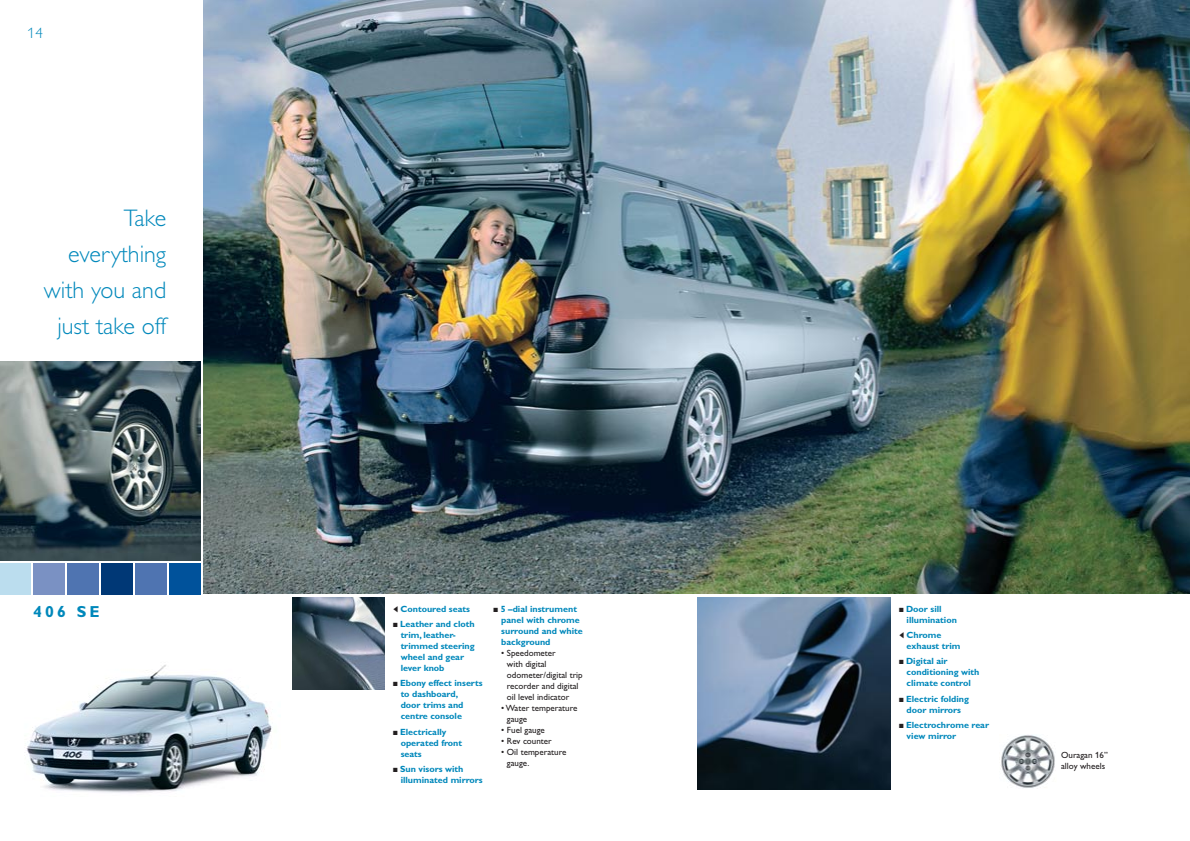
<style>
.page{position:relative;width:1190px;height:841px;background:#fff}
.page>*{position:absolute;margin:0;border:0;box-sizing:border-box;transform-origin:0 0}
.t1{font:300 24px/36px "Gill Alt One";color:#08b;text-align:right}
.t2{font:700 16px "Gill Alt One";color:#08b}
.t3{font:300 15px "Gill Alt One";color:#08b}
.t4{font:700 9px/11px "Gill Alt One";color:#08b}
.t5{font:9px/11px "Gill Alt One";color:#231f20}
.s1{color:#231f20}
.s2{font-family:"European Pi Three";font-weight:400;font-size:8px;color:#231f20}
</style>
<div class="page">
<img style="left:26px;top:665px;width:246px;height:128px">
<img style="left:698px;top:597px;width:192px;height:193px">
<img style="left:0;top:362px;width:200px;height:198px">
<img style="left:292px;top:597px;width:93px;height:92px">
<div style="left:169px;top:563px;width:31px;height:31px;background:#00529b"></div>
<div style="left:135px;top:563px;width:31px;height:31px;background:#4f74b1"></div>
<div style="left:101px;top:563px;width:31px;height:31px;background:#003876"></div>
<div style="left:67px;top:563px;width:31px;height:31px;background:#4f74b1"></div>
<div style="left:33px;top:563px;width:31px;height:31px;background:#7a91c3"></div>
<div style="left:0;top:563px;width:30px;height:31px;background:#bde"></div>
<img style="left:1001px;top:735px;width:54px;height:53px">
<img style="left:203px;top:0;width:987px;height:594px">
<h3 class="t3" style="left:27px;top:27px;width:17px">14</h3>
<h1 class="t1" style="left:44px;top:202px;width:124px">Take everything with you and just take off</h1>
<h2 class="t2" style="left:33px;top:605px;width:68px">406 SE</h2>
<p class="t4" style="left:907px;top:604px;width:52px;text-indent:-8px"><span class="s1">■</span> Door sill illumination</p>
<p class="t4" style="left:907px;top:630px;width:55px;text-indent:-8px"><span class="s2">-</span> Chrome exhaust trim</p>
<p class="t4" style="left:907px;top:657px;width:74px;text-indent:-8px"><span class="s1">■</span> Digital air conditioning with climate control</p>
<p class="t4" style="left:899px;top:694px;width:72px;text-align:center"><span class="s1">■</span> Electric folding door mirrors</p>
<p class="t4" style="left:907px;top:720px;width:84px;text-indent:-8px"><span class="s1">■</span> Electrochrome rear view mirror</p>
<p class="t4" style="left:393px;top:604px;width:78px"><span class="s2">-</span> Contoured seats</p>
<p class="t4" style="left:401px;top:619px;width:76px;text-indent:-8px"><span class="s1">■</span> Leather and cloth trim, leather&shy;trimmed steering wheel and gear lever knob</p>
<p class="t4" style="left:401px;top:679px;width:84px;text-indent:-8px"><span class="s1">■</span> Ebony effect inserts to dashboard,<br>door trims and centre console</p>
<p class="t4" style="left:401px;top:727px;width:63px;text-indent:-8px"><span class="s1">■</span> Electrically operated front seats</p>
<p class="t4" style="left:401px;top:764px;width:84px;text-indent:-8px"><span class="s1">■</span> Sun visors with illuminated mirrors</p>
<p class="t4" style="left:501px;top:604px;width:83px;text-indent:-8px"><span class="s1">■</span> 5 –dial instrument panel with chrome surround and white background</p>
<p class="t5" style="left:507px;top:648px;width:77px;text-indent:-6px">• Speedometer<br>with digital odometer/digital trip recorder and digital oil level indicator</p>
<p class="t5" style="left:507px;top:703px;width:72px;text-indent:-6px">• Water temperature gauge</p>
<p class="t5" style="left:501px;top:725px;width:45px">• Fuel gauge</p>
<p class="t5" style="left:501px;top:736px;width:52px">• Rev counter</p>
<p class="t5" style="left:507px;top:747px;width:61px;text-indent:-6px">• Oil temperature gauge.</p>
<p class="t5" style="left:1061px;top:750px;width:48px">Ouragan 16” alloy wheels</p>
</div>
